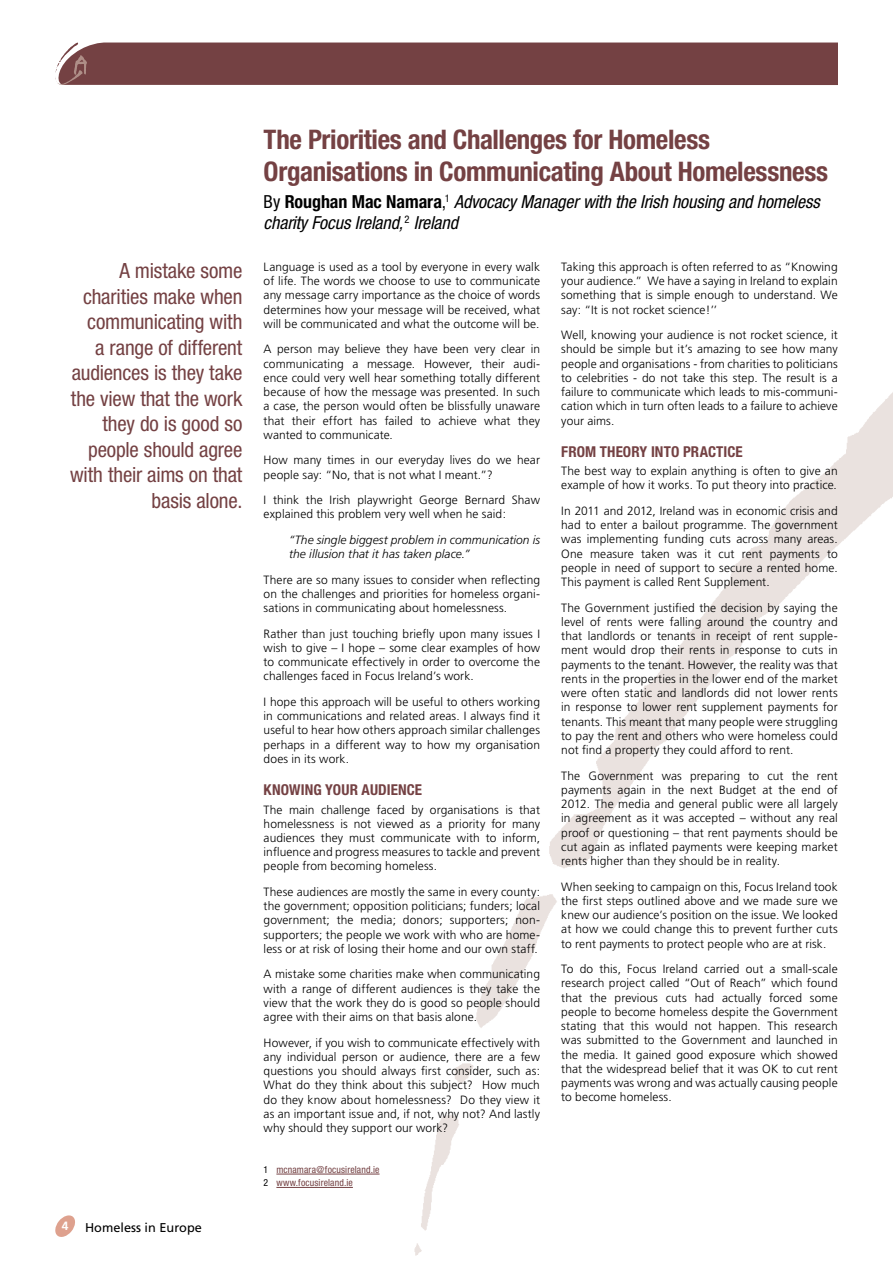
<style>
.page{position:relative;width:893px;height:1263px;background:#fff}
.page>*{position:absolute;margin:0;border:0;box-sizing:border-box;transform-origin:0 0}
.t1{font:700 condensed 27px/32.2px "Helvetica Neue";letter-spacing:-.015em;color:#744143}
.t2{font:condensed 21px/25.5px "Helvetica Neue";letter-spacing:-.01em;color:#744143;text-align:right}
.t3{font:italic condensed 18px/21px "Helvetica Neue";letter-spacing:-.005em;color:#000}
.t4{font:700 condensed 15px "Helvetica Neue";letter-spacing:.005em;color:#744143}
.t5{font:12.75px "Frutiger";color:#000}
.t6{font:300 12px/14.2px "Frutiger";letter-spacing:.005em;color:#000;text-align:justify}
.t7{font:italic 300 12px/14.2px "Frutiger";letter-spacing:.005em;color:#000}
.t8{font:700 12px "Frutiger";color:#fff}
.t9{font:condensed 9.75px/13.4px "Helvetica Neue";letter-spacing:.015em;color:#744143}
.s1{font-style:normal}
.s2{font-weight:700;font-style:normal}
.s3{color:#000}
</style>
<div class="page">
<img style="left:414px;top:392px;width:479px;height:864px">
<div style="left:55px;top:43px;width:783px;height:42px;background:#744143"></div>
<svg style="left:55px;top:1215px;width:20px;height:22px"></svg>
<hr style="left:276px;top:1174px;width:104px;height:1px;background:#744143">
<hr style="left:276px;top:1187px;width:77px;height:1px;background:#744143">
<h2 class="t2" style="left:70px;top:258px;width:174px">A mistake some charities make when communicating with<br>a range of different audiences is they take the view that the work they do is good so people should agree with their aims on that basis alone.</h2>
<p class="t8" style="left:62px;top:1219px;width:8px">4</p>
<p class="t5" style="left:85px;top:1220px;width:118px">Homeless in Europe</p>
<h1 class="t1" style="left:264px;top:122px;width:566px">The Priorities and Challenges for Homeless<br>Organisations in Communicating About Homelessness</h1>
<h3 class="t3" style="left:264px;top:191px;width:558px"><span class="s1">By</span> <span class="s2">Roughan Mac Namara</span><span class="s1">,</span><sup>1</sup> Advocacy Manager with the Irish housing and homeless charity Focus Ireland,<sup>2</sup> Ireland</h3>
<p class="t6" style="left:264px;top:260px;width:278px">Language is used as a tool by everyone in every walk of life. The words we choose to use to communicate any message carry importance as the choice of words determines how your message will be received, what will be communicated and what the outcome will be.</p>
<p class="t6" style="left:264px;top:342px;width:278px">A person may believe they have been very clear in communicating a message. However, their audi&shy;ence could very well hear something totally different because of how the message was presented. In such a case, the person would often be blissfully unaware that their effort has failed to achieve what they wanted to communicate.</p>
<p class="t6" style="left:264px;top:453px;width:278px">How many times in our everyday lives do we hear people say: “No, that is not what I meant.”?</p>
<p class="t6" style="left:264px;top:493px;width:278px">I think the Irish playwright George Bernard Shaw explained this problem very well when he said:</p>
<p class="t7" style="left:289px;top:533px;width:252px">“The single biggest problem in communication is the illusion that it has taken place.”</p>
<p class="t6" style="left:264px;top:572px;width:278px">There are so many issues to consider when reflecting on the challenges and priorities for homeless organi&shy;sations in communicating about homelessness.</p>
<p class="t6" style="left:264px;top:626px;width:278px">Rather than just touching briefly upon many issues I wish to give – I hope – some clear examples of how to communicate effectively in order to overcome the challenges faced in Focus Ireland’s work.</p>
<p class="t6" style="left:264px;top:695px;width:278px">I hope this approach will be useful to others working in communications and related areas. I always find it useful to hear how others approach similar challenges perhaps in a different way to how my organisation does in its work.</p>
<p class="t4" style="left:264px;top:780px;width:160px">KNOWING YOUR AUDIENCE</p>
<p class="t6" style="left:264px;top:802px;width:278px">The main challenge faced by organisations is that homelessness is not viewed as a priority for many audiences they must communicate with to inform, influence and progress measures to tackle and prevent people from becoming homeless.</p>
<p class="t6" style="left:264px;top:885px;width:278px">These audiences are mostly the same in every county: the government; opposition politicians; funders; local government; the media; donors; supporters; non&shy;supporters; the people we work with who are home&shy;less or at risk of losing their home and our own staff.</p>
<p class="t6" style="left:264px;top:967px;width:278px">A mistake some charities make when communicating with a range of different audiences is they take the view that the work they do is good so people should agree with their aims on that basis alone.</p>
<p class="t6" style="left:264px;top:1035px;width:278px">However, if you wish to communicate effectively with any individual person or audience, there are a few questions you should always first consider, such as:<br>What do they think about this subject? How much do they know about homelessness? Do they view it as an important issue and, if not, why not? And lastly why should they support our work?</p>
<p class="t9" style="left:264px;top:1163px;width:117px"><span class="s3">1</span> mcnamara@focusireland.ie<br><span class="s3">2</span> www.focusireland.ie</p>
<p class="t6" style="left:561px;top:260px;width:278px">Taking this approach is often referred to as “Knowing your audience.” We have a saying in Ireland to explain something that is simple enough to understand. We say: “It is not rocket science!’’</p>
<p class="t6" style="left:561px;top:328px;width:278px">Well, knowing your audience is not rocket science, it should be simple but it’s amazing to see how many people and organisations - from charities to politicians to celebrities - do not take this step. The result is a failure to communicate which leads to mis-communi&shy;cation which in turn often leads to a failure to achieve your aims.</p>
<p class="t4" style="left:561px;top:442px;width:183px">FROM THEORY INTO PRACTICE</p>
<p class="t6" style="left:561px;top:464px;width:278px">The best way to explain anything is often to give an example of how it works. To put theory into practice.</p>
<p class="t6" style="left:561px;top:504px;width:278px">In 2011 and 2012, Ireland was in economic crisis and had to enter a bailout programme. The government was implementing funding cuts across many areas.<br>One measure taken was it cut rent payments to people in need of support to secure a rented home.<br>This payment is called Rent Supplement.</p>
<p class="t6" style="left:561px;top:600px;width:278px">The Government justified the decision by saying the level of rents were falling around the country and that landlords or tenants in receipt of rent supple&shy;ment would drop their rents in response to cuts in payments to the tenant. However, the reality was that rents in the properties in the lower end of the market were often static and landlords did not lower rents in response to lower rent supplement payments for tenants. This meant that many people were struggling to pay the rent and others who were homeless could not find a property they could afford to rent.</p>
<p class="t6" style="left:561px;top:768px;width:278px">The Government was preparing to cut the rent payments again in the next Budget at the end of 2012. The media and general public were all largely in agreement as it was accepted – without any real proof or questioning – that rent payments should be cut again as inflated payments were keeping market rents higher than they should be in reality.</p>
<p class="t6" style="left:561px;top:879px;width:278px">When seeking to campaign on this, Focus Ireland took the first steps outlined above and we made sure we knew our audience’s position on the issue. We looked at how we could change this to prevent further cuts to rent payments to protect people who are at risk.</p>
<p class="t6" style="left:561px;top:962px;width:278px">To do this, Focus Ireland carried out a small-scale research project called “Out of Reach” which found that the previous cuts had actually forced some people to become homeless despite the Government stating that this would not happen. This research was submitted to the Government and launched in the media. It gained good exposure which showed that the widespread belief that it was OK to cut rent payments was wrong and was actually causing people to become homeless.</p>
</div>
